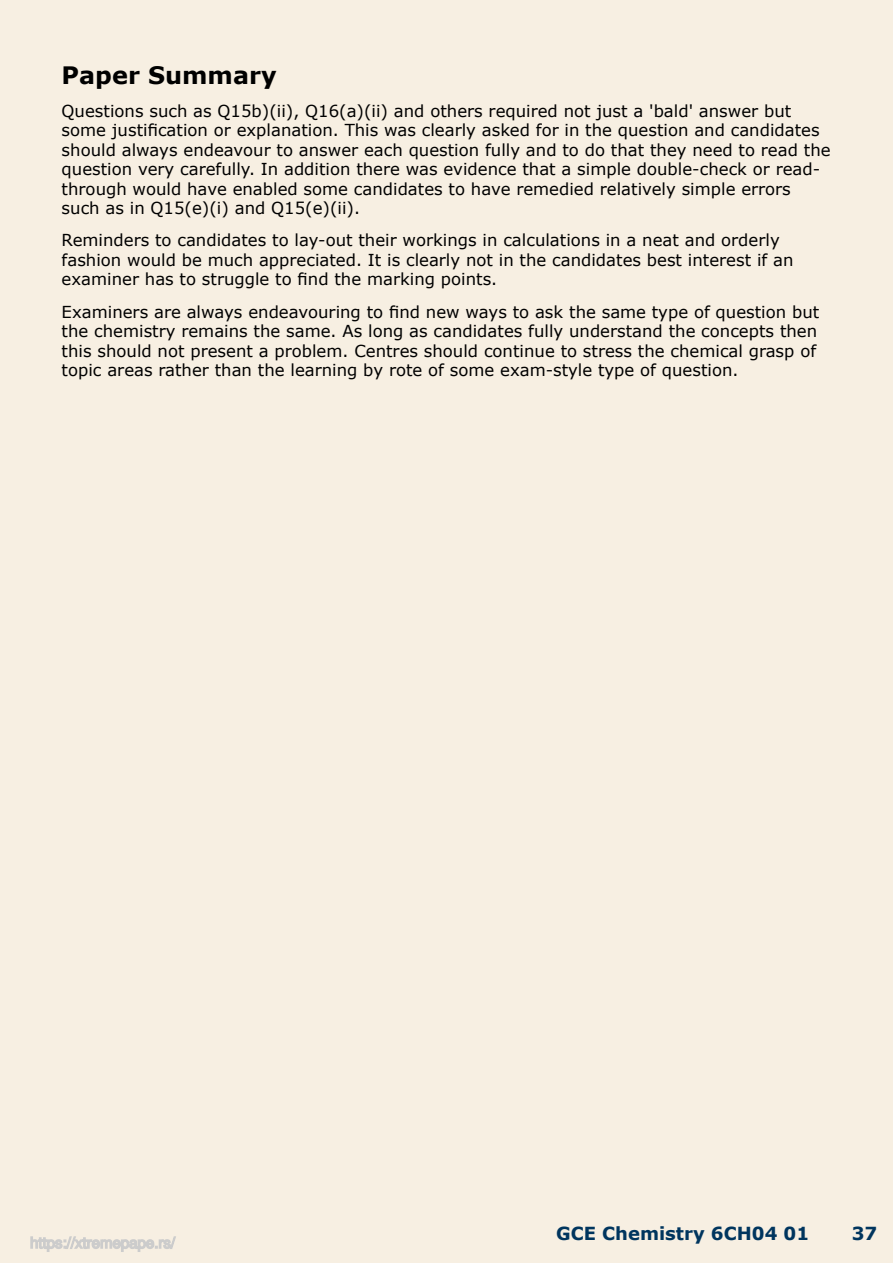
<style>
.page{position:relative;width:893px;height:1263px;background:#f7efe2}
.page>*{position:absolute;margin:0;border:0;box-sizing:border-box;transform-origin:0 0}
.t1{font:700 24px "Verdana";color:#000}
.t2{font:700 18px "Verdana";color:#00355e}
.t3{font:16.5px/19.5px "Verdana";color:#000}
</style>
<div class="page">
<svg style="left:30px;top:1236px;width:146px;height:16px"></svg>
<h1 class="t1" style="left:62px;top:60px;width:216px">Paper Summary</h1>
<p class="t3" style="left:62px;top:100px;width:770px">Questions such as Q15b)(ii), Q16(a)(ii) and others required not just a 'bald' answer but some justification or explanation. This was clearly asked for in the question and candidates should always endeavour to answer each question fully and to do that they need to read the question very carefully. In addition there was evidence that a simple double-check or read&shy;through would have enabled some candidates to have remedied relatively simple errors such as in Q15(e)(i) and Q15(e)(ii).</p>
<p class="t3" style="left:62px;top:230px;width:733px">Reminders to candidates to lay-out their workings in calculations in a neat and orderly fashion would be much appreciated. It is clearly not in the candidates best interest if an examiner has to struggle to find the marking points.</p>
<p class="t3" style="left:62px;top:301px;width:759px">Examiners are always endeavouring to find new ways to ask the same type of question but the chemistry remains the same. As long as candidates fully understand the concepts then this should not present a problem. Centres should continue to stress the chemical grasp of topic areas rather than the learning by rote of some exam-style type of question.</p>
<p class="t2" style="left:556px;top:1226px;width:255px">GCE Chemistry 6CH04 01</p>
<p class="t2" style="left:852px;top:1226px;width:27px">37</p>
</div>
